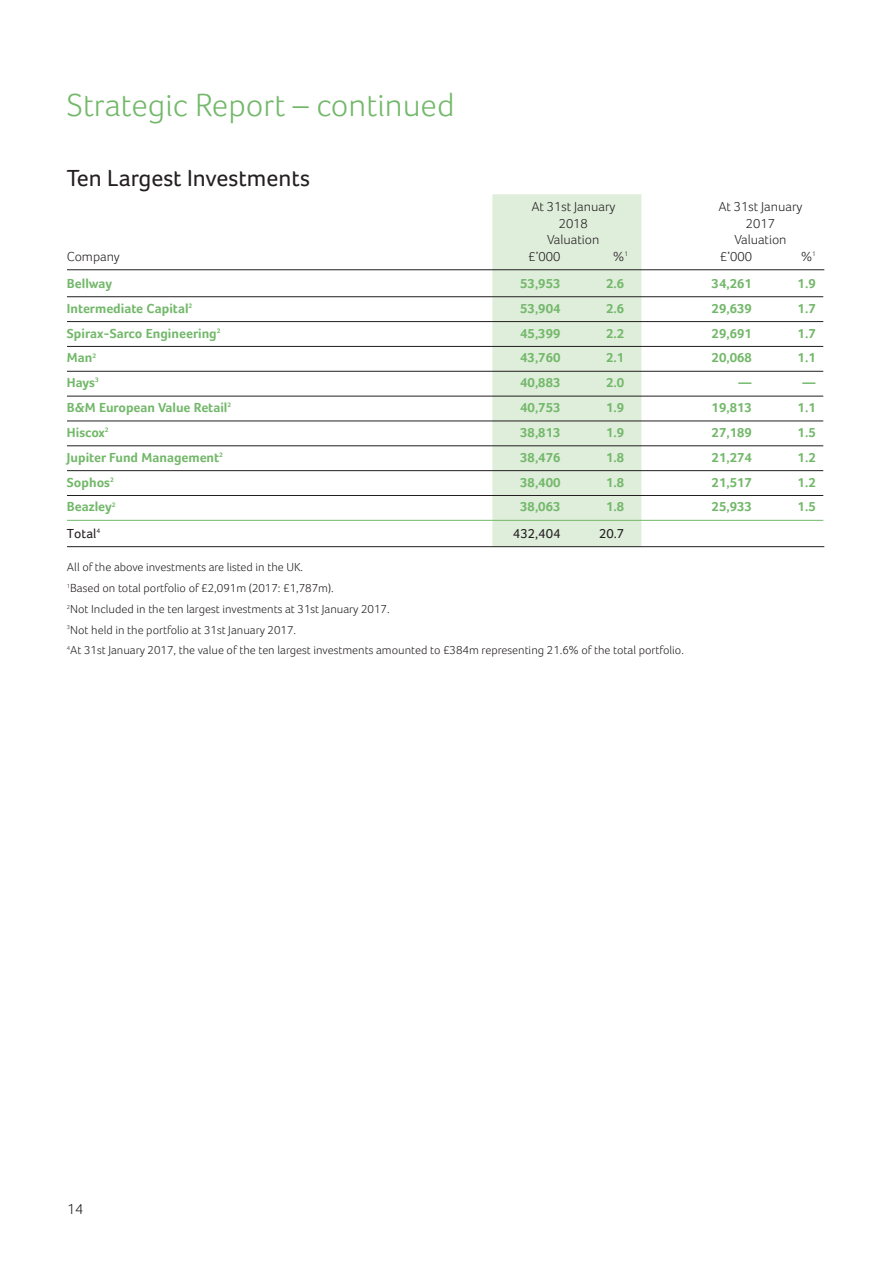
<style>
.page{position:relative;width:893px;height:1263px;background:#fff}
.page>*{position:absolute;margin:0;border:0;box-sizing:border-box;transform-origin:0 0}
.t1{font:300 33px "Foco";color:#73b86a}
.t2{font:24px "Foco";color:#231f20}
.t3{font:300 15px "Foco";color:#231f20}
.t4{font:700 13.5px "Foco";color:#73b86a}
.t5{font:300 13.5px "Foco";color:#231f20}
.t6{font:13.5px "Foco";color:#231f20}
.t7{font:300 12px/20.7px "Foco";color:#231f20}
</style>
<div class="page">
<div style="left:492px;top:194px;width:149px;height:353px;background:#dfeddb"></div>
<hr style="left:67px;top:269px;width:757px;height:1px;background:#231f20">
<hr style="left:67px;top:296px;width:756px;height:1px;background:#231f20">
<hr style="left:67px;top:321px;width:756px;height:1px;background:#231f20">
<hr style="left:67px;top:346px;width:756px;height:1px;background:#231f20">
<hr style="left:67px;top:371px;width:756px;height:1px;background:#231f20">
<hr style="left:67px;top:395px;width:756px;height:1px;background:#231f20">
<hr style="left:67px;top:420px;width:756px;height:1px;background:#231f20">
<hr style="left:67px;top:445px;width:756px;height:1px;background:#231f20">
<hr style="left:67px;top:470px;width:756px;height:1px;background:#231f20">
<hr style="left:67px;top:495px;width:756px;height:1px;background:#231f20">
<hr style="left:67px;top:520px;width:756px;height:1px;background:#73b86a">
<hr style="left:67px;top:546px;width:757px;height:1px;background:#231f20">
<h1 class="t1" style="left:67px;top:86px;width:389px">Strategic Report – continued</h1>
<h2 class="t2" style="left:67px;top:164px;width:244px">Ten Largest Investments</h2>
<p class="t5" style="left:531px;top:199px;width:85px">At 31st January</p>
<p class="t5" style="left:718px;top:199px;width:85px">At 31st January</p>
<p class="t5" style="left:558px;top:215px;width:31px">2018</p>
<p class="t5" style="left:745px;top:215px;width:31px">2017</p>
<p class="t5" style="left:547px;top:232px;width:54px">Valuation</p>
<p class="t5" style="left:734px;top:232px;width:54px">Valuation</p>
<p class="t5" style="left:67px;top:248px;width:54px">Company</p>
<p class="t5" style="left:528px;top:248px;width:34px">£’000</p>
<p class="t5" style="left:613px;top:248px;width:16px">%<sup>1</sup></p>
<p class="t5" style="left:719px;top:248px;width:34px">£’000</p>
<p class="t5" style="left:801px;top:248px;width:16px">%<sup>1</sup></p>
<p class="t4" style="left:67px;top:275px;width:46px">Bellway</p>
<p class="t4" style="left:520px;top:275px;width:42px">53,953</p>
<p class="t4" style="left:606px;top:275px;width:20px">2.6</p>
<p class="t4" style="left:711px;top:275px;width:42px">34,261</p>
<p class="t4" style="left:797px;top:275px;width:20px">1.9</p>
<p class="t4" style="left:67px;top:300px;width:127px">Intermediate Capital<sup>2</sup></p>
<p class="t4" style="left:520px;top:300px;width:42px">53,904</p>
<p class="t4" style="left:606px;top:300px;width:20px">2.6</p>
<p class="t4" style="left:711px;top:300px;width:42px">29,639</p>
<p class="t4" style="left:797px;top:300px;width:20px">1.7</p>
<p class="t4" style="left:67px;top:325px;width:155px">Spirax-Sarco Engineering<sup>2</sup></p>
<p class="t4" style="left:520px;top:325px;width:42px">45,399</p>
<p class="t4" style="left:606px;top:325px;width:20px">2.2</p>
<p class="t4" style="left:711px;top:325px;width:42px">29,691</p>
<p class="t4" style="left:797px;top:325px;width:20px">1.7</p>
<p class="t4" style="left:67px;top:350px;width:31px">Man<sup>2</sup></p>
<p class="t4" style="left:520px;top:350px;width:42px">43,760</p>
<p class="t4" style="left:606px;top:350px;width:20px">2.1</p>
<p class="t4" style="left:711px;top:350px;width:42px">20,068</p>
<p class="t4" style="left:797px;top:350px;width:20px">1.1</p>
<p class="t4" style="left:67px;top:374px;width:33px">Hays<sup>3</sup></p>
<p class="t4" style="left:520px;top:374px;width:42px">40,883</p>
<p class="t4" style="left:606px;top:374px;width:20px">2.0</p>
<p class="t4" style="left:738px;top:374px;width:15px">—</p>
<p class="t4" style="left:802px;top:374px;width:15px">—</p>
<p class="t4" style="left:67px;top:399px;width:166px">B&amp;M European Value Retail<sup>2</sup></p>
<p class="t4" style="left:520px;top:399px;width:42px">40,753</p>
<p class="t4" style="left:606px;top:399px;width:20px">1.9</p>
<p class="t4" style="left:711px;top:399px;width:42px">19,813</p>
<p class="t4" style="left:797px;top:399px;width:20px">1.1</p>
<p class="t4" style="left:67px;top:424px;width:43px">Hiscox<sup>2</sup></p>
<p class="t4" style="left:520px;top:424px;width:42px">38,813</p>
<p class="t4" style="left:606px;top:424px;width:20px">1.9</p>
<p class="t4" style="left:711px;top:424px;width:42px">27,189</p>
<p class="t4" style="left:797px;top:424px;width:20px">1.5</p>
<p class="t4" style="left:67px;top:449px;width:157px">Jupiter Fund Management<sup>2</sup></p>
<p class="t4" style="left:520px;top:449px;width:42px">38,476</p>
<p class="t4" style="left:606px;top:449px;width:20px">1.8</p>
<p class="t4" style="left:711px;top:449px;width:42px">21,274</p>
<p class="t4" style="left:797px;top:449px;width:20px">1.2</p>
<p class="t4" style="left:67px;top:474px;width:48px">Sophos<sup>2</sup></p>
<p class="t4" style="left:520px;top:474px;width:42px">38,400</p>
<p class="t4" style="left:606px;top:474px;width:20px">1.8</p>
<p class="t4" style="left:711px;top:474px;width:42px">21,517</p>
<p class="t4" style="left:797px;top:474px;width:20px">1.2</p>
<p class="t4" style="left:67px;top:499px;width:50px">Beazley<sup>2</sup></p>
<p class="t4" style="left:520px;top:499px;width:42px">38,063</p>
<p class="t4" style="left:606px;top:499px;width:20px">1.8</p>
<p class="t4" style="left:711px;top:499px;width:42px">25,933</p>
<p class="t4" style="left:797px;top:499px;width:20px">1.5</p>
<p class="t6" style="left:67px;top:525px;width:35px">Total<sup>4</sup></p>
<p class="t6" style="left:513px;top:525px;width:49px">432,404</p>
<p class="t6" style="left:599px;top:525px;width:27px">20.7</p>
<p class="t7" style="left:67px;top:556px;width:618px">All of the above investments are listed in the UK.<br><sup>1</sup>Based on total portfolio of £2,091m (2017: £1,787m).<br><sup>2</sup>Not Included in the ten largest investments at 31st January 2017.<br><sup>3</sup>Not held in the portfolio at 31st January 2017.<br><sup>4</sup>At 31st January 2017, the value of the ten largest investments amounted to £384m representing 21.6% of the total portfolio.</p>
<p class="t3" style="left:67px;top:1199px;width:18px">14</p>
</div>
